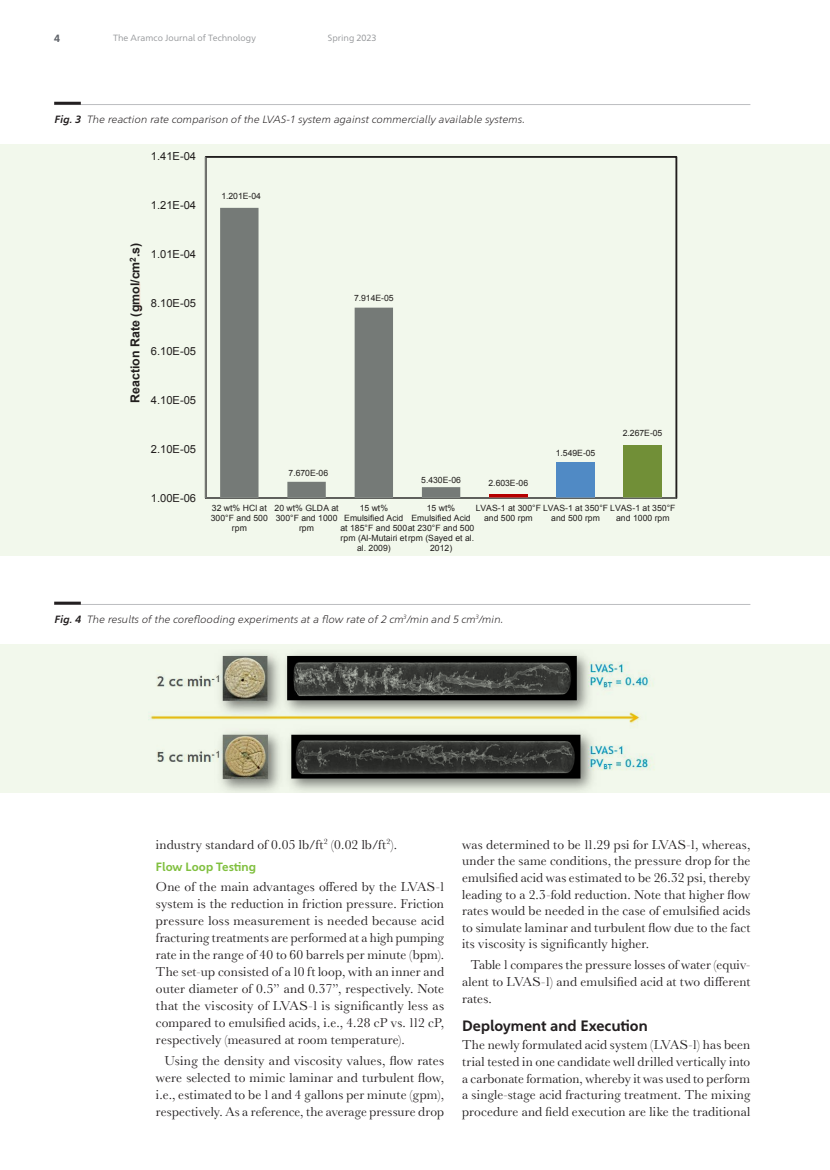
<style>
.page{position:relative;width:830px;height:1170px;background:#fff}
.page>*{position:absolute;margin:0;border:0;box-sizing:border-box;transform-origin:0 0}
.Article_Bodycopy_Hea{font:700 15px "Ghawar";letter-spacing:-.005em;color:#231f20}
.Paragraph_Style_1_no{font:13.5px/17px "Dhahran V1.192";letter-spacing:.01em;color:#231f20;text-align:justify}
.Article_MainBodyCopy{font:13.5px/16.6px "Dhahran V1.192";letter-spacing:.005em;color:#231f20;text-align:justify}
.t1{font:italic 12.75px "Arial";color:#231f20}
.t2{font:700 12.3px "Arial";color:#231f20}
.Article_Bodycopy_Sub{font:700 12px "Ghawar";letter-spacing:.005em;color:#81c040}
.t3{font:11.1px "Arial";letter-spacing:.005em;color:#231f20}
.Article_Figure_Capti{font:italic 300 10.5px "Ghawar";letter-spacing:.005em;color:#231f20}
.t4{font:700 10.5px "Ghawar";color:#5f6369}
.t5{font:9px "Ghawar";color:#939598}
.t6{font:9px "Arial";letter-spacing:-.005em;color:#231f20}
.t7{font:8.7px "Arial";letter-spacing:-.005em;color:#231f20}
.t8{font:8.55px/9.9px "Arial";letter-spacing:-.005em;color:#231f20}
.s1{font-weight:700}
</style>
<div class="page">
<div style="left:0;top:144px;width:829px;height:411px;background:#f2f8ec"></div>
<div style="left:205px;top:156px;width:472px;height:343px;border:2px solid #231f20"></div>
<hr style="left:489px;top:494px;width:38px;height:4px;background:#b60000">
<div style="left:556px;top:462px;width:38px;height:36px;background:#508ac5"></div>
<div style="left:623px;top:445px;width:38px;height:53px;background:#77933c"></div>
<svg style="left:220px;top:208px;width:240px;height:289px"></svg>
<hr style="left:205px;top:157px;width:1px;height:341px;background:#989a9d">
<hr style="left:206px;top:497px;width:470px;height:1px;background:#989a9d">
<svg style="left:139px;top:283px;width:1px;height:29px"></svg>
<hr style="left:54px;top:104px;width:696px;height:1px;background:#bcbdc0">
<hr style="left:54px;top:102px;width:27px;height:3px;background:#231f20">
<div style="left:0;top:644px;width:829px;height:148px;background:#f2f8ec"></div>
<hr style="left:54px;top:604px;width:696px;height:1px;background:#bcbdc0">
<hr style="left:54px;top:601px;width:27px;height:3px;background:#231f20">
<img style="left:149px;top:653px;width:505px;height:139px">
<p class="t4" style="left:54px;top:32px;width:7px">4</p>
<p class="t5" style="left:113px;top:33px;width:144px">The Aramco Journal of Technology</p>
<p class="t5" style="left:328px;top:33px;width:50px">Spring 2023</p>
<p class="Article_Figure_Capti" style="left:54px;top:113px;width:472px"><span class="s1">Fig. 3</span> The reaction rate comparison of the LVAS-1 system against commercially available systems.</p>
<p class="t6" style="left:250px;top:114px;width:43px">1.201E-04</p>
<p class="t3" style="left:151px;top:149px;width:47px">1.41E-04</p>
<p class="t3" style="left:151px;top:198px;width:47px">1.21E-04</p>
<p class="t2" style="left:127px;top:403px;width:162px;rotate:-90deg">Reaction Rate (gmol/cm<sup>2</sup>.s)</p>
<p class="t3" style="left:151px;top:247px;width:47px">1.01E-04</p>
<p class="t3" style="left:151px;top:295px;width:47px">8.10E-05</p>
<p class="t3" style="left:151px;top:344px;width:47px">6.10E-05</p>
<p class="t3" style="left:151px;top:393px;width:47px">4.10E-05</p>
<p class="t3" style="left:151px;top:441px;width:47px">2.10E-05</p>
<p class="t3" style="left:151px;top:490px;width:47px">1.00E-06</p>
<p class="t8" style="left:221px;top:191px;width:41px">1.201E-04</p>
<p class="t7" style="left:354px;top:292px;width:41px">7.914E-05</p>
<p class="t8" style="left:288px;top:468px;width:41px">7.670E-06</p>
<p class="t8" style="left:421px;top:474px;width:41px">5.430E-06</p>
<p class="t8" style="left:488px;top:477px;width:41px">2.603E-06</p>
<p class="t8" style="left:555px;top:448px;width:41px">1.549E-05</p>
<p class="t8" style="left:622px;top:428px;width:41px">2.267E-05</p>
<p class="t8" style="left:211px;top:503px;width:58px">32 wt% HCl at<br>300°F and 500</p>
<p class="t7" style="left:232px;top:522px;width:16px">rpm</p>
<p class="t8" style="left:274px;top:503px;width:66px">20 wt% GLDA at<br>300°F and 1000</p>
<p class="t7" style="left:299px;top:522px;width:16px">rpm</p>
<p class="t8" style="left:344px;top:503px;width:61px;text-align:center">15 wt%<br>Emulsified Acid</p>
<p class="t7" style="left:340px;top:522px;width:135px">at 185°F and 500at 230°F and 500</p>
<p class="t8" style="left:357px;top:533px;width:118px;text-indent:-16px">rpm (Al-Mutairi etrpm (Sayed et al. al. 2009)</p>
<p class="t8" style="left:411px;top:503px;width:61px;text-align:center">15 wt%<br>Emulsified Acid</p>
<p class="t8" style="left:430px;top:543px;width:24px">2012)</p>
<p class="t8" style="left:484px;top:503px;width:193px;text-indent:-8px">LVAS-1 at 300°F LVAS-1 at 350°F LVAS-1 at 350°F and 500 rpm</p>
<p class="t8" style="left:551px;top:513px;width:50px">and 500 rpm</p>
<p class="t8" style="left:615px;top:513px;width:55px">and 1000 rpm</p>
<p class="t1" style="left:148px;top:514px;width:570px"><span class="s1">Fig. 3</span> The reaction rate comparison of the LVAS-1 system against commercially available systems.</p>
<p class="Article_Figure_Capti" style="left:54px;top:612px;width:450px"><span class="s1">Fig. 4</span> The results of the coreflooding experiments at a flow rate of 2 cm<sup>3</sup>/min and 5 cm<sup>3</sup>/min.</p>
<p class="Article_MainBodyCopy" style="left:156px;top:836px;width:242px">industry standard of 0.05 lb/ft<sup>2</sup> (0.02 lb/ft<sup>2</sup>).</p>
<p class="Article_Bodycopy_Sub" style="left:156px;top:859px;width:102px">Flow Loop Testing</p>
<p class="Paragraph_Style_1_no" style="left:156px;top:877px;width:289px">One of the main advantages offered by the LVAS-1 system is the reduction in friction pressure. Friction pressure loss measurement is needed because acid fracturing treatments are performed at a high pumping rate in the range of 40 to 60 barrels per minute (bpm).<br>The set-up consisted of a 10 ft loop, with an inner and outer diameter of 0.5” and 0.37”, respectively. Note that the viscosity of LVAS-1 is significantly less as compared to emulsified acids, i.e., 4.28 cP vs. 112 cP, respectively (measured at room temperature).</p>
<p class="Article_MainBodyCopy" style="left:156px;top:1052px;width:289px;text-indent:9px">Using the density and viscosity values, flow rates were selected to mimic laminar and turbulent flow, i.e., estimated to be 1 and 4 gallons per minute (gpm), respectively. As a reference, the average pressure drop</p>
<p class="Article_MainBodyCopy" style="left:462px;top:836px;width:289px">was determined to be 11.29 psi for LVAS-1, whereas, under the same conditions, the pressure drop for the emulsified acid was estimated to be 26.32 psi, thereby leading to a 2.3-fold reduction. Note that higher flow rates would be needed in the case of emulsified acids to simulate laminar and turbulent flow due to the fact its viscosity is significantly higher.</p>
<p class="Article_MainBodyCopy" style="left:462px;top:956px;width:289px;text-indent:9px">Table 1 compares the pressure losses of water (equiv&shy;alent to LVAS-1) and emulsified acid at two different rates.</p>
<p class="Article_Bodycopy_Hea" style="left:462px;top:1017px;width:187px">Deployment and Execution</p>
<p class="Paragraph_Style_1_no" style="left:462px;top:1036px;width:289px">The newly formulated acid system (LVAS-1) has been trial tested in one candidate well drilled vertically into a carbonate formation, whereby it was used to perform a single-stage acid fracturing treatment. The mixing procedure and field execution are like the traditional</p>
</div>
